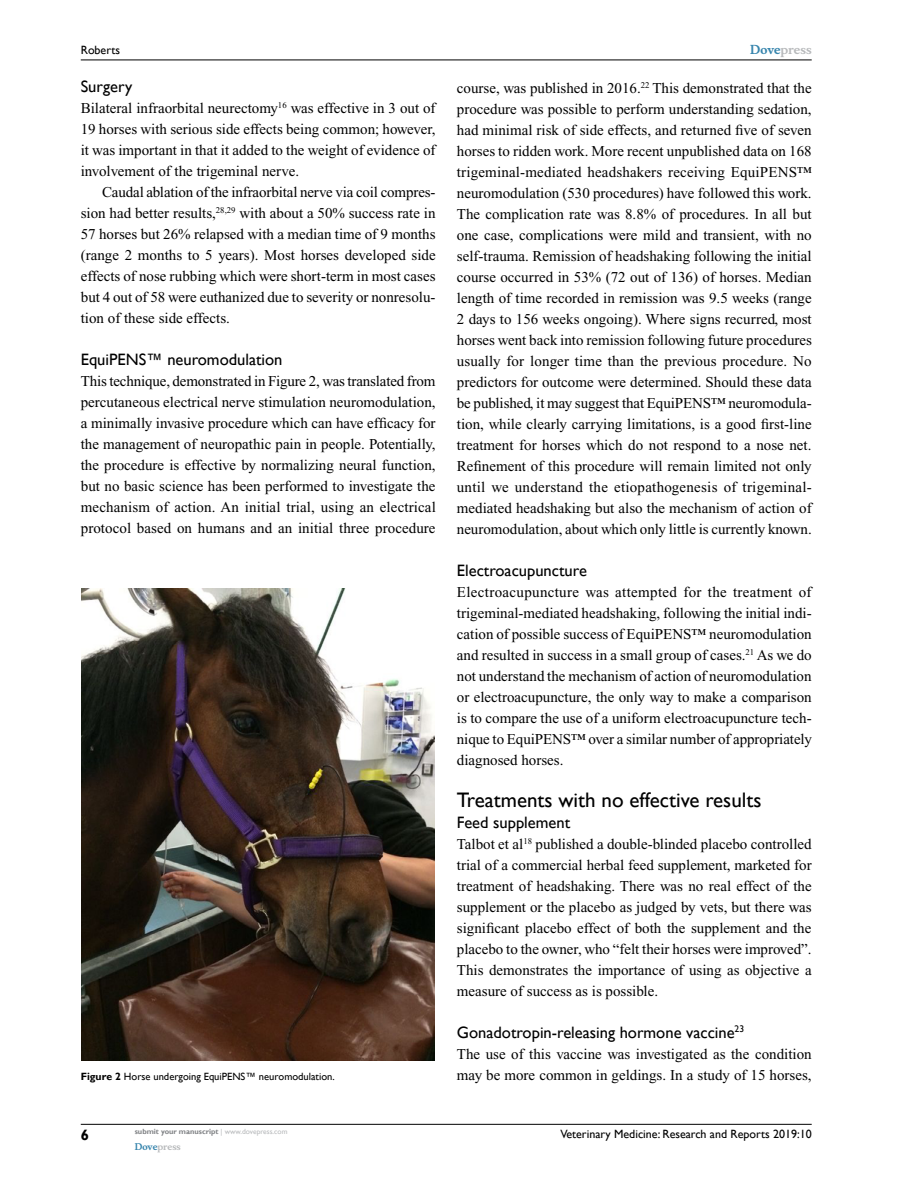
<style>
.page{position:relative;width:918px;height:1188px;background:#fff}
.page>*{position:absolute;margin:0;border:0;box-sizing:border-box;transform-origin:0 0}
.t1{font:21px "Gill Sans";color:#000}
.t2{font:16.5px "Gill Sans";color:#000}
.t3{font:15px/21px "Times New Roman";color:#000;text-align:justify}
.t4{font:700 15px "Gill Sans";color:#000}
.t5{font:12px "Gill Sans";color:#000}
.t6{font:700 12px "Musee";color:#b8babc}
.t7{font:10.5px "Gill Sans";color:#000}
.t8{font:700 9px "Musee";color:#b8babc}
.t9{font:700 7.5px "Gill Sans";color:#808285}
.s1{color:#3785ad}
.s2{font-weight:700}
.s3{font-weight:400;color:#b8babc}
</style>
<div class="page">
<hr style="left:81px;top:1124px;width:731px;height:1px;background:#000">
<hr style="left:81px;top:60px;width:731px;height:1px;background:#000">
<img style="left:82px;top:589px;width:353px;height:471px">
<p class="t5" style="left:81px;top:43px;width:41px">Roberts</p>
<p class="t2" style="left:81px;top:77px;width:53px">Surgery</p>
<p class="t3" style="left:81px;top:98px;width:356px">Bilateral infraorbital neurectomy<sup>16</sup> was effective in 3 out of 19 horses with serious side effects being common; however, it was important in that it added to the weight of evidence of involvement of the trigeminal nerve.</p>
<p class="t3" style="left:81px;top:182px;width:357px;text-indent:21px">Caudal ablation of the infraorbital nerve via coil compres&shy;sion had better results,<sup>28,29</sup> with about a 50% success rate in 57 horses but 26% relapsed with a median time of 9 months (range 2 months to 5 years). Most horses developed side effects of nose rubbing which were short-term in most cases but 4 out of 58 were euthanized due to severity or nonresolu&shy;tion of these side effects.</p>
<p class="t2" style="left:81px;top:350px;width:203px">EquiPENS™ neuromodulation</p>
<p class="t3" style="left:81px;top:371px;width:357px">This technique, demonstrated in Figure 2, was translated from percutaneous electrical nerve stimulation neuromodulation, a minimally invasive procedure which can have efficacy for the management of neuropathic pain in people. Potentially, the procedure is effective by normalizing neural function, but no basic science has been performed to investigate the mechanism of action. An initial trial, using an electrical protocol based on humans and an initial three procedure</p>
<p class="t6" style="left:750px;top:43px;width:63px"><span class="s1">Dove</span>press</p>
<p class="t3" style="left:457px;top:77px;width:357px">course, was published in 2016.<sup>22</sup> This demonstrated that the procedure was possible to perform understanding sedation, had minimal risk of side effects, and returned five of seven horses to ridden work. More recent unpublished data on 168 trigeminal-mediated headshakers receiving EquiPENS™ neuromodulation (530 procedures) have followed this work.<br>The complication rate was 8.8% of procedures. In all but one case, complications were mild and transient, with no self-trauma. Remission of headshaking following the initial course occurred in 53% (72 out of 136) of horses. Median length of time recorded in remission was 9.5 weeks (range 2 days to 156 weeks ongoing). Where signs recurred, most horses went back into remission following future procedures usually for longer time than the previous procedure. No predictors for outcome were determined. Should these data be published, it may suggest that EquiPENS™ neuromodula&shy;tion, while clearly carrying limitations, is a good first-line treatment for horses which do not respond to a nose net.<br>Refinement of this procedure will remain limited not only until we understand the etiopathogenesis of trigeminal&shy;mediated headshaking but also the mechanism of action of neuromodulation, about which only little is currently known.</p>
<p class="t2" style="left:457px;top:560px;width:132px">Electroacupuncture</p>
<p class="t3" style="left:457px;top:581px;width:356px">Electroacupuncture was attempted for the treatment of trigeminal-mediated headshaking, following the initial indi&shy;cation of possible success of EquiPENS™ neuromodulation and resulted in success in a small group of cases.<sup>21</sup> As we do not understand the mechanism of action of neuromodulation or electroacupuncture, the only way to make a comparison is to compare the use of a uniform electroacupuncture tech&shy;nique to EquiPENS™ over a similar number of appropriately diagnosed horses.</p>
<h1 class="t1" style="left:457px;top:787px;width:306px">Treatments with no effective results</h1>
<p class="t2" style="left:457px;top:812px;width:115px">Feed supplement</p>
<p class="t3" style="left:457px;top:833px;width:356px">Talbot et al<sup>18</sup> published a double-blinded placebo controlled trial of a commercial herbal feed supplement, marketed for treatment of headshaking. There was no real effect of the supplement or the placebo as judged by vets, but there was significant placebo effect of both the supplement and the placebo to the owner, who “felt their horses were improved”.<br>This demonstrates the importance of using as objective a measure of success as is possible.</p>
<p class="t2" style="left:457px;top:1022px;width:289px">Gonadotropin-releasing hormone vaccine<sup>23</sup></p>
<p class="t3" style="left:457px;top:1043px;width:356px">The use of this vaccine was investigated as the condition</p>
<p class="t7" style="left:81px;top:1070px;width:255px"><span class="s2">Figure 2</span> Horse undergoing EquiPENS™ neuromodulation.</p>
<p class="t3" style="left:457px;top:1064px;width:356px">may be more common in geldings. In a study of 15 horses,</p>
<p class="t4" style="left:81px;top:1126px;width:10px">6</p>
<p class="t9" style="left:135px;top:1127px;width:154px">submit your manuscript <span class="s3">| www.dovepress.com</span></p>
<p class="t8" style="left:135px;top:1141px;width:48px"><span class="s1">Dove</span>press</p>
<p class="t5" style="left:560px;top:1127px;width:253px">Veterinary Medicine: Research and Reports 2019:10</p>
</div>
